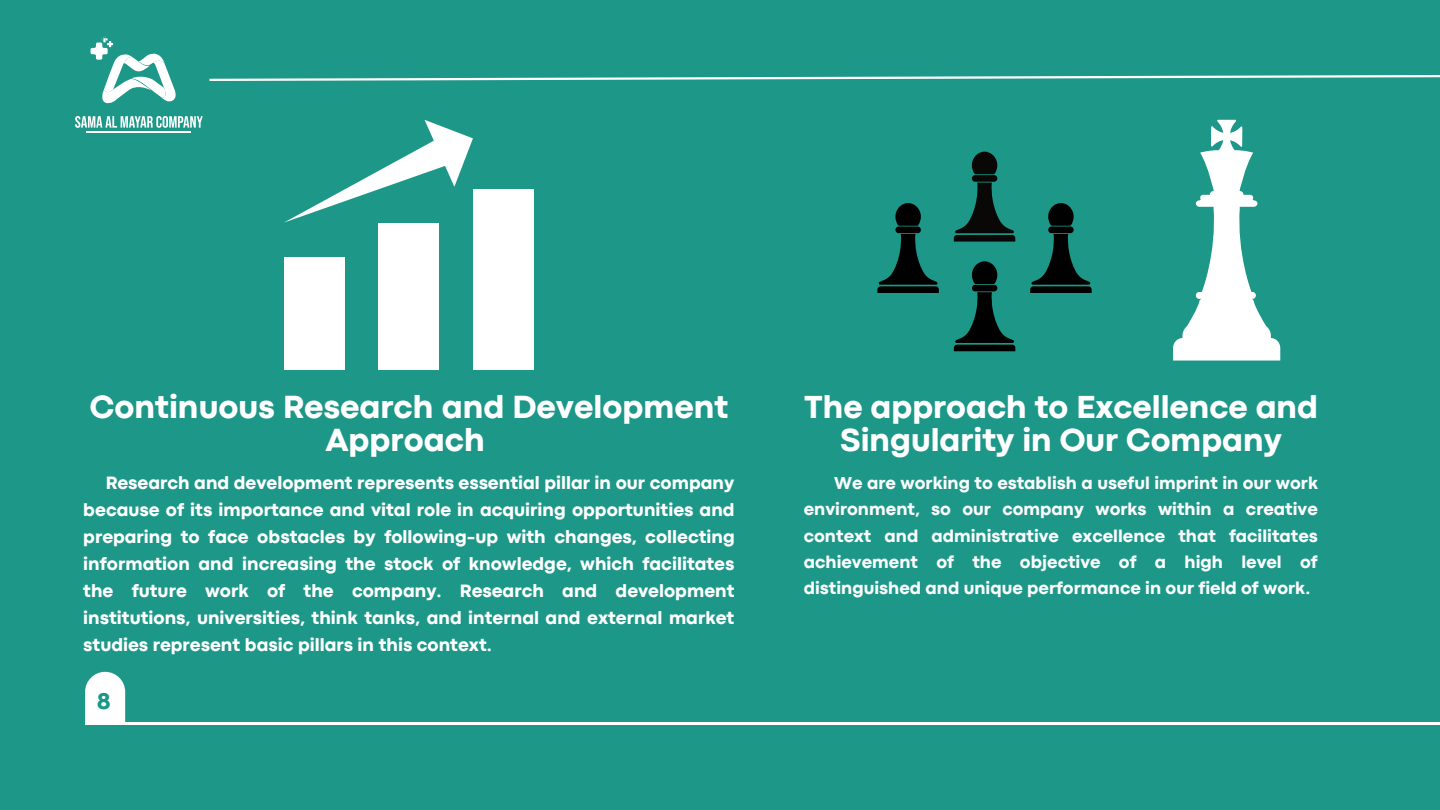
<style>
.page{position:relative;width:1440px;height:810px;background:#1c9788}
.page>*{position:absolute;margin:0;border:0;box-sizing:border-box;transform-origin:0 0}
.t1{font:800 33.5px/33px "Codec Pro";color:#fff;text-align:center}
.t2{font:800 33.3px/33px "Codec Pro";color:#fff;text-align:center}
.t3{font:800 23.7px "Codec Pro";color:#199787}
.t4{font:800 18.7px/27px "Codec Pro";color:#fff;text-align:justify}
.t5{font:800 18.1px/26.2px "Codec Pro";color:#fafbfc;text-align:justify}
</style>
<div class="page">
<hr style="left:85px;top:722px;width:1355px;height:3px;background:#fff">
<svg style="left:85px;top:672px;width:40px;height:50px;background:#ebf6f4"></svg>
<svg style="left:209px;top:75px;width:1231px;height:6px"></svg>
<svg style="left:1173px;top:120px;width:107px;height:241px"></svg>
<svg style="left:954px;top:292px;width:61px;height:59px"></svg>
<svg style="left:972px;top:261px;width:25px;height:23px"></svg>
<div style="left:972px;top:285px;width:25px;height:6px;background:#000;border-radius:3px"></div>
<svg style="left:1030px;top:234px;width:62px;height:59px"></svg>
<svg style="left:1048px;top:203px;width:26px;height:23px"></svg>
<div style="left:1048px;top:227px;width:26px;height:6px;background:#010101;border-radius:3px"></div>
<svg style="left:877px;top:234px;width:62px;height:59px"></svg>
<svg style="left:895px;top:203px;width:26px;height:23px"></svg>
<div style="left:895px;top:227px;width:26px;height:6px;background:#000;border-radius:3px"></div>
<svg style="left:954px;top:183px;width:61px;height:59px"></svg>
<svg style="left:972px;top:152px;width:25px;height:22px"></svg>
<div style="left:972px;top:175px;width:25px;height:7px;background:#0a0806;border-radius:3px"></div>
<div style="left:284px;top:257px;width:61px;height:113px;background:#fff"></div>
<div style="left:379px;top:223px;width:60px;height:147px;background:#fff"></div>
<div style="left:473px;top:189px;width:61px;height:181px;background:#fff"></div>
<svg style="left:284px;top:120px;width:189px;height:103px"></svg>
<svg style="left:75px;top:116px;width:128px;height:12px"></svg>
<svg style="left:91px;top:36px;width:85px;height:68px"></svg>
<hr style="left:87px;top:131px;width:104px;height:1px;background:#fff">
<hr style="left:87px;top:132px;width:104px;height:1px;background:#fff">
<h1 class="t1" style="left:90px;top:393px;width:640px">Continuous Research and Development<br>Approach</h1>
<p class="t4" style="left:83px;top:471px;width:653px;text-indent:22px">Research and development represents essential pillar in our company because of its importance and vital role in acquiring opportunities and preparing to face obstacles by following-up with changes, collecting information and increasing the stock of knowledge, which facilitates the future work of the company. Research and development institutions, universities, think tanks, and internal and external market studies represent basic pillars in this context.</p>
<p class="t3" style="left:97px;top:693px;width:15px">8</p>
<h2 class="t2" style="left:804px;top:393px;width:515px">The approach to Excellence and<br>Singularity in Our Company</h2>
<p class="t5" style="left:804px;top:471px;width:516px;text-indent:30px">We are working to establish a useful imprint in our work environment, so our company works within a creative context and administrative excellence that facilitates achievement of the objective of a high level of distinguished and unique performance in our field of work.</p>
</div>
